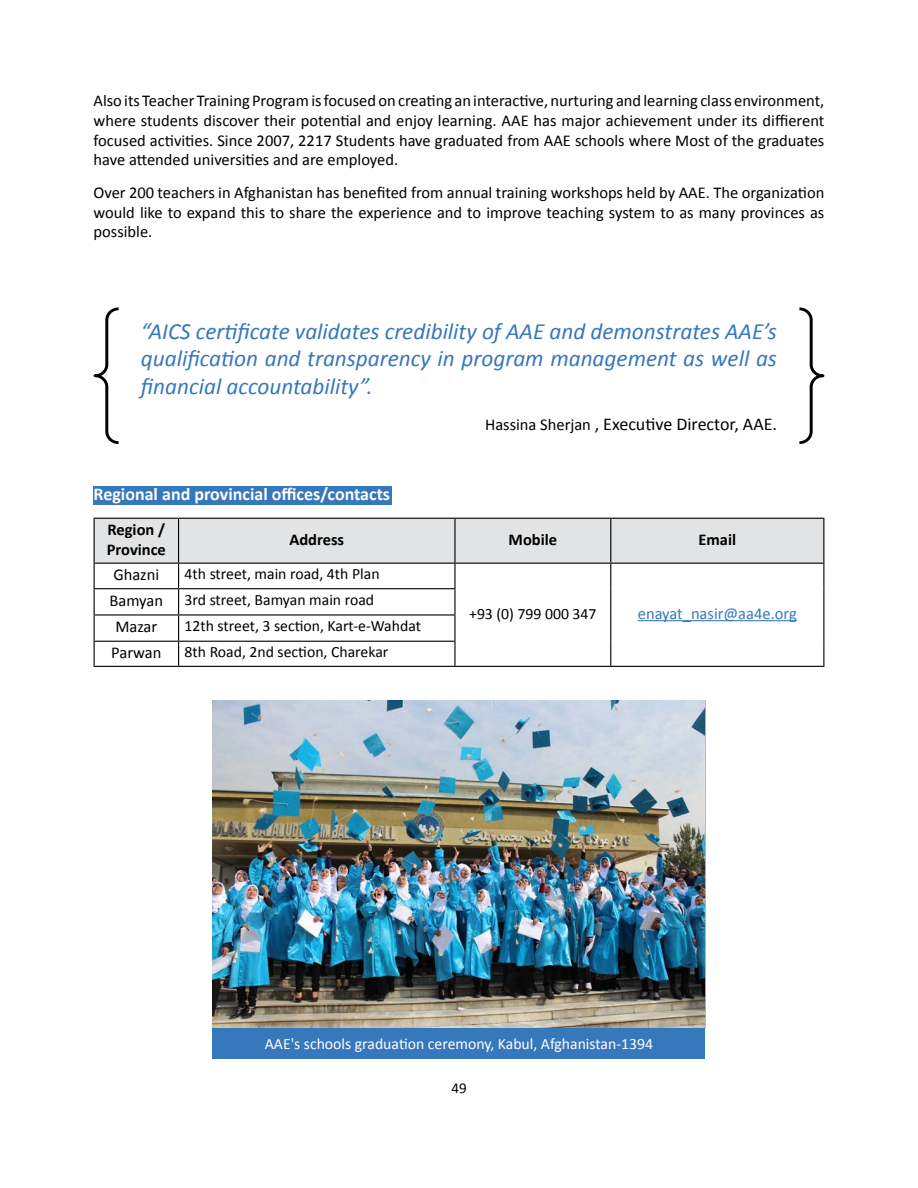
<style>
.page{position:relative;width:918px;height:1188px;background:#fff}
.page>*{position:absolute;margin:0;border:0;box-sizing:border-box;transform-origin:0 0}
.t1{font:italic 23.25px/27.9px "Calibri";color:#3777bc;text-align:justify}
.t2{font:700 18px "Calibri";color:#fff}
.t3{font:18px "Calibri";color:#000}
.t4{font:16.5px/19.8px "Calibri";color:#000;text-align:justify}
.t5{font:700 16.5px "Calibri";color:#000}
.t6{font:16.5px "Calibri";color:#3777bc}
.t7{font:15.75px "Calibri";color:#000}
.t8{font:15.75px "Calibri";color:#fff}
.t9{font:15px "Calibri";color:#000}
.s1{font-size:16.5px}
</style>
<div class="page">
<div style="left:94px;top:487px;width:298px;height:18px;background:#3777bc"></div>
<svg style="left:94px;top:518px;width:730px;height:148px"></svg>
<hr style="left:94px;top:666px;width:85px;height:1px;background:#000">
<hr style="left:179px;top:666px;width:276px;height:1px;background:#000">
<hr style="left:455px;top:666px;width:156px;height:1px;background:#000">
<hr style="left:611px;top:666px;width:213px;height:1px;background:#000">
<hr style="left:638px;top:620px;width:159px;height:1px;background:#3777bc">
<svg style="left:94px;top:307px;width:25px;height:137px"></svg>
<svg style="left:799px;top:307px;width:25px;height:137px"></svg>
<img style="left:213px;top:700px;width:492px;height:328px">
<div style="left:213px;top:1028px;width:492px;height:30px;background:#3777bc"></div>
<p class="t4" style="left:94px;top:90px;width:732px">AlsoitsTeacherTrainingProgramisfocusedoncreatinganinteractive,nurturingandlearningclassenvironment, where students discover their potential and enjoy learning. AAE has major achievement under its diffierent focused activities. Since 2007, 2217 Students have graduated from AAE schools where Most of the graduates have attended universities and are employed.</p>
<p class="t4" style="left:94px;top:182px;width:732px">Over 200 teachers in Afghanistan has benefited from annual training workshops held by AAE. The organization would like to expand this to share the experience and to improve teaching system to as many provinces as possible.</p>
<h1 class="t1" style="left:141px;top:316px;width:638px">“AICS certificate validates credibility of AAE and demonstrates AAE s’ qualification and transparency in program management as well as financial accountability .“</h1>
<p class="t3" style="left:485px;top:412px;width:293px"><span class="s1">Hassina Sherjan</span> , Executive Director, AAE.</p>
<p class="t2" style="left:94px;top:483px;width:298px">Regional and provincial offices/contacts</p>
<p class="t5" style="left:107px;top:519px;width:59px">Region /</p>
<p class="t5" style="left:289px;top:529px;width:56px">Address</p>
<p class="t5" style="left:107px;top:539px;width:61px">Province</p>
<p class="t4" style="left:113px;top:564px;width:47px">Ghazni</p>
<p class="t7" style="left:185px;top:564px;width:197px">4th street, main road 4, th Plan</p>
<p class="t4" style="left:110px;top:590px;width:55px">Bamyan</p>
<p class="t7" style="left:185px;top:590px;width:191px">3rd street, Bamyan main road</p>
<p class="t4" style="left:115px;top:616px;width:43px">Mazar</p>
<p class="t7" style="left:185px;top:616px;width:238px">12th street 3, section, Kart -e- Wahdat</p>
<p class="t4" style="left:111px;top:642px;width:52px">Parwan</p>
<p class="t7" style="left:185px;top:642px;width:205px">8th Road 2, nd section, Charekar</p>
<p class="t5" style="left:509px;top:529px;width:50px">Mobile</p>
<p class="t7" style="left:469px;top:604px;width:129px">+93 0( ) 799 000 347</p>
<p class="t5" style="left:698px;top:529px;width:39px">Email</p>
<p class="t6" style="left:638px;top:603px;width:161px">enayat_nasir@aa .e4 org</p>
<p class="t8" style="left:265px;top:1034px;width:390px">AAE s' schools graduation ceremony, Kabul, Afghanistan-1394</p>
<p class="t9" style="left:451px;top:1079px;width:17px">49</p>
</div>
